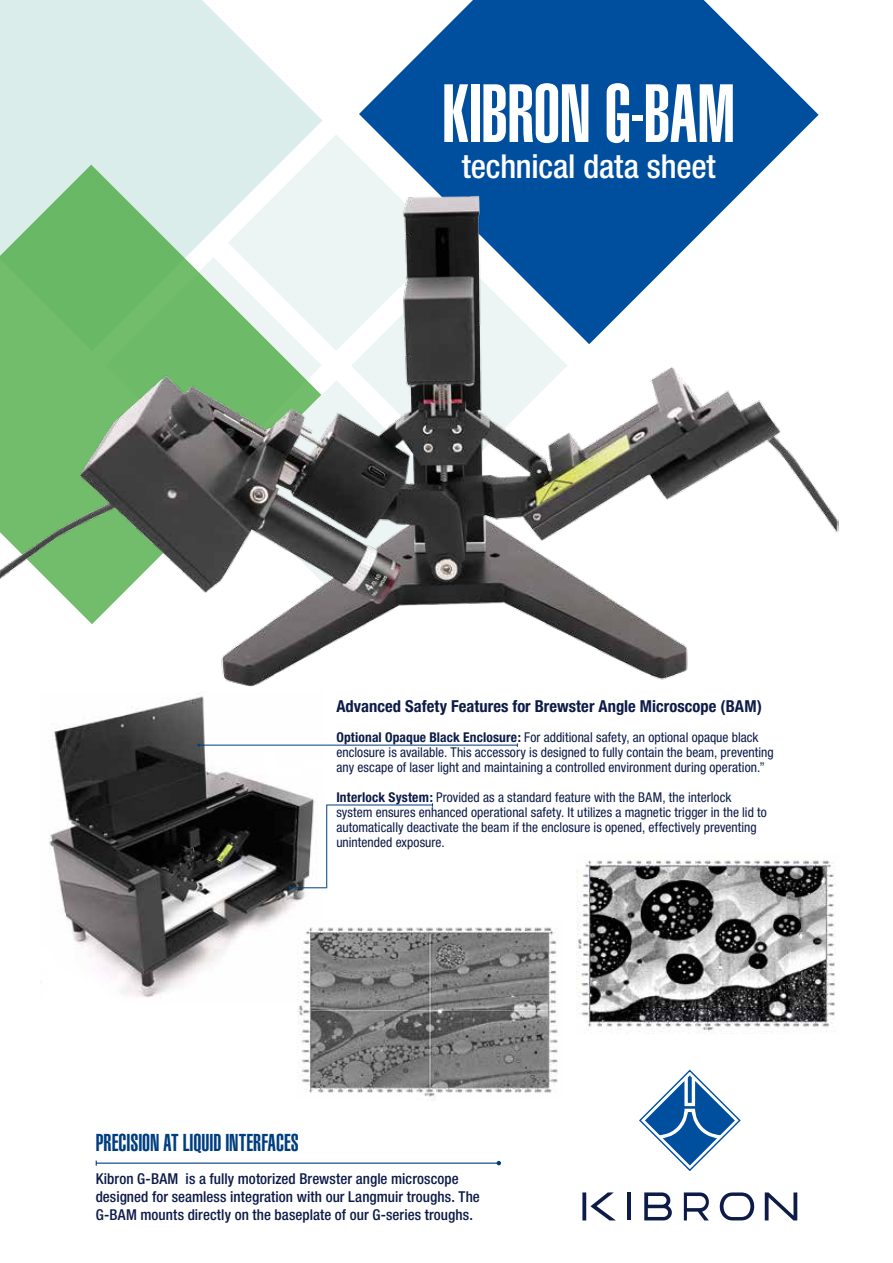
<style>
.page{position:relative;width:893px;height:1263px;background:#fff}
.page>*{position:absolute;margin:0;border:0;box-sizing:border-box;transform-origin:0 0}
.t1{font:900 extra-condensed 81px "Helvetica";letter-spacing:-.01em;color:#fff}
.t2{font:500 condensed 33px "Helvetica Neue";letter-spacing:-.005em;color:#fff}
.t3{font:900 extra-condensed 24px "Helvetica";color:#003e80}
.t4{font:700 condensed 16.5px "Helvetica Neue";letter-spacing:.005em;color:#0c1b47}
.t5{font:500 condensed 15px/18px "Helvetica Neue";letter-spacing:.005em;color:#0c1b47}
.t6{font:condensed 13.5px/15px "Helvetica Neue";letter-spacing:.005em;color:#0c1b47}
.s1{font-weight:700}
</style>
<div class="page">
<svg style="left:323px;top:135px;width:36px;height:46px"></svg>
<svg style="left:359px;top:0;width:460px;height:181px;fill:#004f9f"></svg>
<svg style="left:0;top:0;width:323px;height:181px"></svg>
<img style="left:576px;top:860px;width:260px;height:174px">
<svg style="left:639px;top:1069px;width:102px;height:103px"></svg>
<svg style="left:720px;top:1192px;width:34px;height:28px"></svg>
<svg style="left:582px;top:1192px;width:33px;height:28px"></svg>
<svg style="left:644px;top:1192px;width:28px;height:28px"></svg>
<svg style="left:765px;top:1192px;width:32px;height:28px"></svg>
<svg style="left:684px;top:1192px;width:25px;height:28px"></svg>
<hr style="left:627px;top:1192px;width:4px;height:28px;background:#0c1b47">
<hr style="left:96px;top:1162px;width:403px;height:2px;background:#003e80">
<svg style="left:497px;top:1161px;width:4px;height:4px"></svg>
<svg style="left:0;top:165px;width:321px;height:16px;fill:#daedeb"></svg>
<img style="left:49px;top:700px;width:273px;height:300px">
<img style="left:298px;top:920px;width:260px;height:181px">
<hr style="left:199px;top:745px;width:318px;height:1px;background:#003e80">
<hr style="left:290px;top:887px;width:36px;height:1px;background:#003e80">
<hr style="left:326px;top:805px;width:1px;height:83px;background:#003e80">
<hr style="left:326px;top:805px;width:106px;height:1px;background:#003e80">
<img style="left:0;top:181px;width:838px;height:519px">
<h1 class="t1" style="left:442px;top:67px;width:295px">KIBRON G-BAM</h1>
<h2 class="t2" style="left:462px;top:147px;width:255px">technical data sheet</h2>
<p class="t4" style="left:336px;top:696px;width:427px">Advanced Safety Features for Brewster Angle Microscope (BAM)</p>
<p class="t6" style="left:336px;top:730px;width:439px"><span class="s1">Optional Opaque Black Enclosure:</span> For additional safety, an optional opaque black enclosure is available. This accessory is designed to fully contain the beam, preventing any escape of laser light and maintaining a controlled environment during operation.”</p>
<p class="t6" style="left:336px;top:790px;width:432px"><span class="s1">Interlock System:</span> Provided as a standard feature with the BAM, the interlock system ensures enhanced operational safety. It utilizes a magnetic trigger in the lid to automatically deactivate the beam if the enclosure is opened, effectively preventing unintended exposure.</p>
<h3 class="t3" style="left:96px;top:1129px;width:205px">PRECISION AT LIQUID INTERFACES</h3>
<p class="t5" style="left:96px;top:1170px;width:386px">Kibron G-BAM is a fully motorized Brewster angle microscope designed for seamless integration with our Langmuir troughs. The<br>G-BAM mounts directly on the baseplate of our G-series troughs.</p>
</div>
